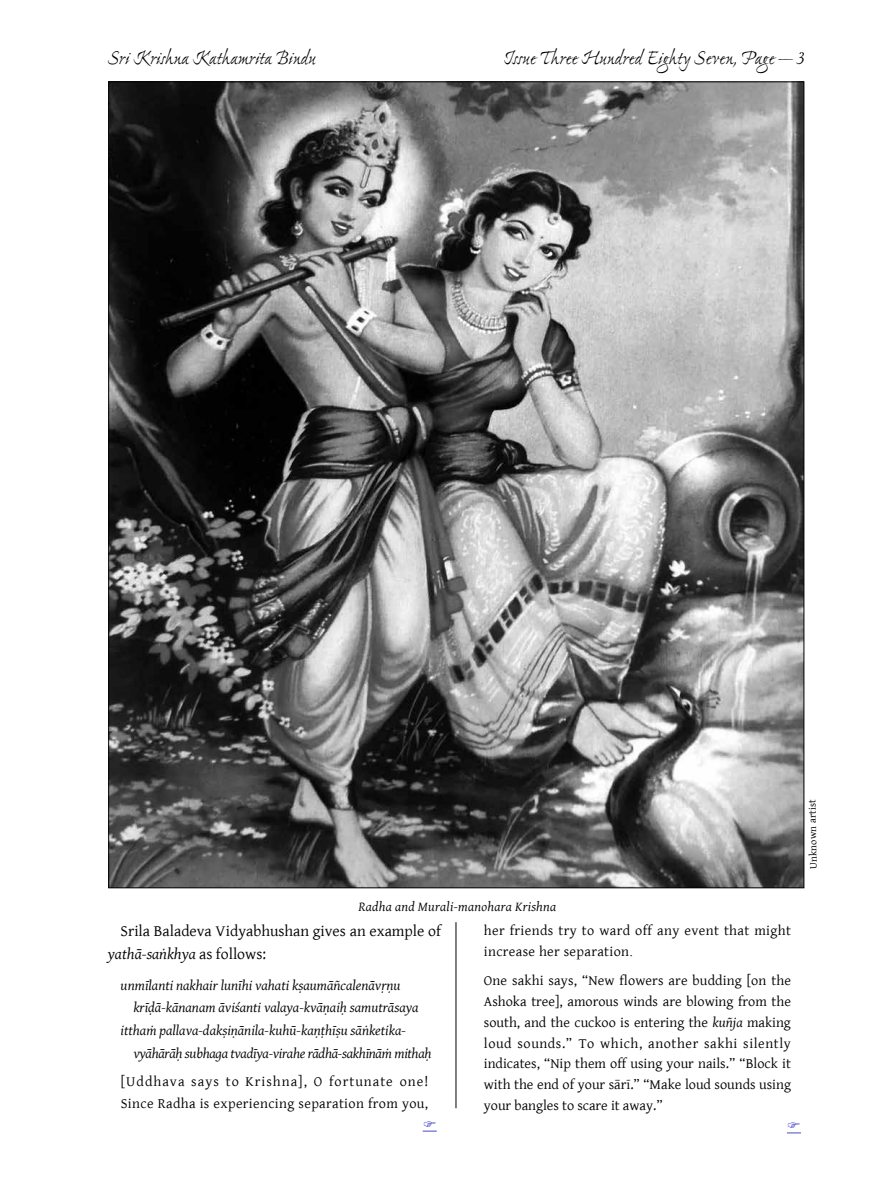
<style>
.page{position:relative;width:885px;height:1191px;background:#fff}
.page>*{position:absolute;margin:0;border:0;box-sizing:border-box;transform-origin:0 0}
.t1{font:21px "Ex Ponto Pro";letter-spacing:-.01em;color:#000}
.t2{font:15.75px/22.6px "Gentium Basic";color:#000}
.t3{font:14.25px/20.7px "Gentium Basic";letter-spacing:.025em;color:#000}
.t4{font:italic 14.25px "Gentium Basic";color:#000}
.t5{font:italic 14.25px "Gentium Basic";letter-spacing:-.02em;color:#000}
.t6{font:italic 13.5px "Gentium Basic";letter-spacing:.02em;color:#000}
.t7{font:10.5px "Gentium Basic";color:#000}
.s1{font-style:italic}
.s2{font-family:"Times New Roman"}
</style>
<div class="page">
<hr style="left:455px;top:922px;width:1px;height:186px;background:#000">
<img style="left:110px;top:84px;width:692px;height:802px">
<svg style="left:422px;top:1130px;width:15px;height:1px"></svg>
<svg style="left:787px;top:1132px;width:14px;height:1px"></svg>
<h1 class="t1" style="left:108px;top:45px;width:210px">Sri Krishna Kathamrita Bindu</h1>
<h1 class="t1" style="left:503px;top:45px;width:302px">Issue Three Hundred Eighty Seven, Page — 3</h1>
<p class="t6" style="left:358px;top:896px;width:199px">Radha and Murali-manohara Krishna</p>
<p class="t2" style="left:108px;top:919px;width:335px;text-indent:13px">Srila Baladeva Vidyabhushan gives an example of <span class="s1">yathā-saṅkhya</span> as follows:</p>
<p class="t4" style="left:121px;top:974px;width:281px">unmīlanti nakhair lunīhi vahati kṣaumāñcalenāvṛṇu</p>
<p class="t4" style="left:133px;top:997px;width:287px">krīḍā-kānanam āviśanti valaya-kvāṇaiḥ samutrāsaya</p>
<p class="t4" style="left:121px;top:1020px;width:287px">itthaṁ pallava-dakṣiṇānila-kuhū-kaṇṭhīṣu sāṅketika-</p>
<p class="t5" style="left:133px;top:1042px;width:299px">vyāhārāḥ subhaga tvadīya-virahe rādhā-sakhīnāṁ mithaḥ</p>
<p class="t3" style="left:121px;top:1070px;width:309px;line-height:21.8px">[Uddhava says to Krishna], O fortunate one!<br>Since Radha is experiencing separation from you,</p>
<p class="t3" style="left:484px;top:918px;width:308px;line-height:21.8px">her friends try to ward off any event that might increase her separation<span class="s2">.</span></p>
<p class="t3" style="left:484px;top:970px;width:308px;text-align:justify">One sakhi says, “New flowers are budding [on the Ashoka tree], amorous winds are blowing from the south, and the cuckoo is entering the <span class="s1">kuñja</span> making loud sounds.” To which, another sakhi silently indicates, “Nip them off using your nails.” “Block it with the end of your sārī.” “Make loud sounds using your bangles to scare it away.”</p>
<p class="t7" style="left:805px;top:869px;width:72px;rotate:-91deg">Unknown artist</p>
</div>
